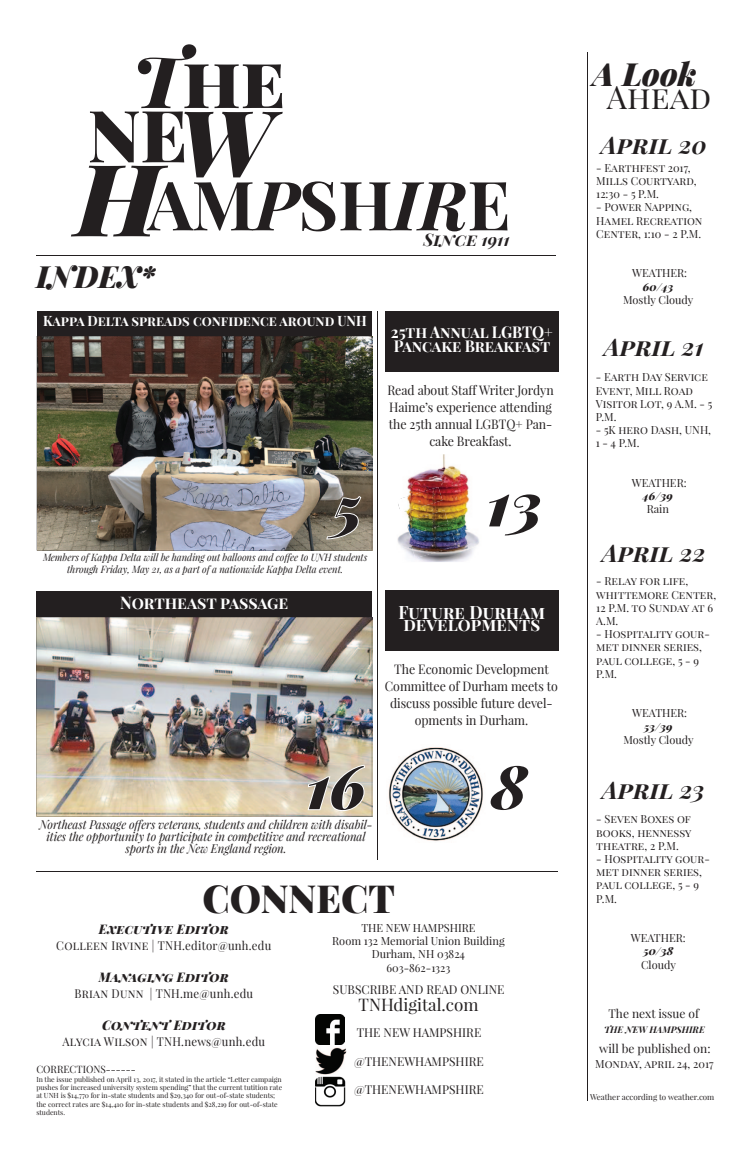
<style>
.page{position:relative;width:756px;height:1152px;background:#fff}
.page>*{position:absolute;margin:0;border:0;box-sizing:border-box;transform-origin:0 0}
.t1{font:900 72px/54.3px "Playfair Display SC";color:#231f20;text-align:right}
.t2{font:700 68px "Playfair Display SC";color:#231f20}
.t3{font:italic 900 60px "Playfair Display SC";color:#231f20}
.t4{font:900 38px "Playfair Display SC";color:#231f20}
.t5{font:italic 900 32px "Playfair Display";color:#231f20}
.t6{font:32px "Playfair Display SC";color:#231f20}
.t7{font:italic 900 30px "Playfair Display SC";color:#231f20}
.t8{font:italic 700 24px "Playfair Display SC";color:#231f20}
.t9{font:700 18px "Playfair Display SC";letter-spacing:.01em;color:#fff;scale:.95 1}
.t10{font:700 17px "Playfair Display SC";letter-spacing:-.005em;color:#fff;scale:.95 1}
.t11{font:17px "Playfair Display";color:#231f20}
.t12{font:italic 700 17px "Playfair Display SC";color:#231f20}
.t13{font:700 16px/14px "Playfair Display SC";letter-spacing:-.005em;color:#fff;scale:.95 1}
.t14{font:700 14px "Playfair Display SC";color:#fff;scale:.95 1}
.t15{font:13px/17px "Playfair Display";letter-spacing:-.005em;color:#231f20;text-align:center;scale:.95 1}
.t16{font:italic 900 13px "Playfair Display SC";letter-spacing:.02em;color:#231f20;scale:.95 1}
.t17{font:italic 12px/12px "Playfair Display";letter-spacing:-.005em;color:#231f20;text-align:center;scale:.95 1}
.t18{font:12px "Playfair Display";letter-spacing:.02em;color:#231f20;scale:.95 1}
.t19{font:12px "Playfair Display SC";color:#231f20}
.t20{font:12px "Playfair Display";color:#231f20}
.t21{font:11px/13.2px "Playfair Display SC";color:#231f20}
.t22{font:11px/13.2px "Playfair Display";color:#231f20;text-align:center}
.t23{font:italic 10px/12px "Playfair Display";letter-spacing:-.005em;color:#231f20;text-align:center;scale:.95 1}
.t24{font:10px "Playfair Display";color:#231f20}
.t25{font:italic 700 9px "Playfair Display SC";color:#231f20}
.t26{font:8px "Playfair Display";color:#231f20}
.t27{font:7px/8.4px "Playfair Display";color:#231f20}
.s1{font-style:italic}
.s2{font-style:italic;font-size:92px}
.s3{font-weight:900;font-style:italic;font-size:100px}
.s4{font-family:"Playfair Display SC"}
.s5{font-weight:900;font-style:italic}
</style>
<div class="page">
<hr style="left:36px;top:255px;width:519px;height:1px;background:#231f20">
<hr style="left:587px;top:52px;width:1px;height:1048px;background:#231f20">
<div style="left:38px;top:311px;width:334px;height:30px;background:#231f20"></div>
<div style="left:37px;top:591px;width:335px;height:26px;background:#231f20"></div>
<hr style="left:378px;top:311px;width:1px;height:549px;background:#231f20">
<div style="left:385px;top:311px;width:174px;height:61px;background:#231f20"></div>
<div style="left:385px;top:590px;width:174px;height:60px;background:#231f20"></div>
<hr style="left:37px;top:871px;width:521px;height:1px;background:#231f20">
<img style="left:315px;top:1015px;width:31px;height:92px">
<img style="left:37px;top:336px;width:335px;height:214px">
<svg style="left:325px;top:495px;width:38px;height:45px"></svg>
<img style="left:37px;top:617px;width:335px;height:199px">
<svg style="left:306px;top:764px;width:60px;height:48px"></svg>
<img style="left:397px;top:454px;width:82px;height:108px">
<img style="left:397px;top:487px;width:45px;height:26px">
<img style="left:406px;top:510px;width:42px;height:25px">
<img style="left:411px;top:533px;width:45px;height:25px">
<img style="left:388px;top:747px;width:95px;height:94px">
<p class="t1" style="left:88px;top:54px;width:199px"><span class="s1">T</span>he<br>NE<span class="s2">W</span></p>
<p class="t2" style="left:76px;top:163px;width:437px"><span class="s3">H</span>AM<span class="s1">P</span>SH<span class="s1">IR</span>E</p>
<p class="t12" style="left:423px;top:229px;width:88px">Since 1911</p>
<p class="t7" style="left:36px;top:258px;width:121px">INDEX*</p>
<p class="t14" style="left:43px;top:313px;width:342px">Kappa Delta spreads confidence around UNH</p>
<p class="t13" style="left:391px;top:325px;width:172px">25th Annual LGBTQ+<br>Pancake Breakfast</p>
<p class="t15" style="left:387px;top:381px;width:177px">Read about Staff Writer Jordyn<br>Haime’s experience attending the 25th annual LGBTQ+ Pan&shy;cake Breakfast.</p>
<p class="t3" style="left:333px;top:470px;width:30px">5</p>
<p class="t23" style="left:43px;top:551px;width:343px">Members of Kappa Delta will be handing out balloons and coffee to UNH students through Friday, May 21, as a part of a nationwide Kappa Delta event.</p>
<p class="t10" style="left:120px;top:593px;width:178px">Northeast passage</p>
<p class="t3" style="left:487px;top:467px;width:57px">13</p>
<p class="t9" style="left:398px;top:601px;width:156px">Future Durham</p>
<p class="t9" style="left:403px;top:613px;width:146px">developments</p>
<p class="t15" style="left:385px;top:661px;width:184px">The Economic Development<br>Committee of Durham meets to discuss possible future devel&shy;opments in Durham.</p>
<p class="t3" style="left:307px;top:750px;width:61px">16</p>
<p class="t17" style="left:40px;top:818px;width:352px">Northeast Passage offers veterans, students and children with disabil&shy;ities the opportunity to participate in competitive and recreational sports in the New England region.</p>
<p class="t3" style="left:491px;top:750px;width:37px">8</p>
<p class="t4" style="left:202px;top:875px;width:194px">CONNECT</p>
<p class="t22" style="left:332px;top:921px;width:174px">THE NEW HAMPSHIRE<br>Room 132 Memorial Union Building<br>Durham, NH 03824<br>603-862-1323</p>
<p class="t16" style="left:99px;top:921px;width:138px">Executive Editor</p>
<p class="t18" style="left:56px;top:938px;width:228px"><span class="s4">Colleen Irvine |</span> TNH.editor@unh.edu</p>
<p class="t16" style="left:99px;top:969px;width:138px">Managing Editor</p>
<p class="t18" style="left:74px;top:986px;width:190px"><span class="s4">Brian Dunn |</span> TNH.me@unh.edu</p>
<p class="t16" style="left:102px;top:1017px;width:131px">Content Editor</p>
<p class="t18" style="left:62px;top:1034px;width:215px"><span class="s4">Alycia Wilson |</span> TNH.news@unh.edu</p>
<p class="t19" style="left:333px;top:982px;width:173px">SUBSCRIBE AND READ ONLINE</p>
<p class="t11" style="left:358px;top:994px;width:122px">TNHdigital.com</p>
<p class="t19" style="left:357px;top:1025px;width:126px">THE NEW HAMPSHIRE</p>
<p class="t19" style="left:354px;top:1054px;width:131px">@THENEWHAMPSHIRE</p>
<p class="t19" style="left:354px;top:1083px;width:131px">@THENEWHAMPSHIRE</p>
<p class="t24" style="left:36px;top:1063px;width:101px">CORRECTIONS------</p>
<p class="t27" style="left:36px;top:1075px;width:247px">In the issue published on April 13, 2017, it stated in the article “Letter campaign pushes for increased university system spending” that the current tutition rate at UNH is $14,770 for in-state students and $29,340 for out-of-state students; the correct rates are $14,410 for in-state students and $28,219 for out-of-state students.</p>
<p class="t5" style="left:593px;top:52px;width:105px">A Look</p>
<p class="t6" style="left:607px;top:77px;width:106px">Ahead</p>
<p class="t8" style="left:601px;top:131px;width:107px">April 20</p>
<p class="t21" style="left:596px;top:161px;width:102px">- Earthfest 2017,<br>Mills Courtyard,<br>12:30 - 5 P.M.</p>
<p class="t21" style="left:596px;top:201px;width:108px">- Power Napping,<br>Hamel Recreation<br>Center, 1:10 - 2 P.M.</p>
<p class="t22" style="left:623px;top:267px;width:72px">WEATHER:<br><span class="s5">60/43<br></span>Mostly Cloudy</p>
<p class="t8" style="left:604px;top:332px;width:101px">April 21</p>
<p class="t21" style="left:596px;top:371px;width:118px">- Earth Day Service<br>Event, Mill Road<br>Visitor Lot, 9 A.M. - 5<br>P.M.</p>
<p class="t21" style="left:596px;top:424px;width:117px">- 5K hero Dash, UNH,<br>1 - 4 P.M.</p>
<p class="t22" style="left:632px;top:476px;width:56px">WEATHER:<br><span class="s5">46/39<br></span>Rain</p>
<p class="t8" style="left:602px;top:539px;width:105px">April 22</p>
<p class="t21" style="left:596px;top:575px;width:121px">- Relay for life, whittemore Center,<br>12 P.M. to Sunday at 6<br>A.M.</p>
<p class="t21" style="left:596px;top:627px;width:115px">- Hospitality gour&shy;met dinner series, paul college, 5 - 9<br>P.M.</p>
<p class="t22" style="left:623px;top:707px;width:72px">WEATHER:<br><span class="s5">53/39<br></span>Mostly Cloudy</p>
<p class="t8" style="left:602px;top:775px;width:104px">April 23</p>
<p class="t21" style="left:596px;top:813px;width:97px;text-align:justify">- Seven Boxes of books, hennessy theatre, 2 P.M.</p>
<p class="t21" style="left:596px;top:852px;width:115px">- Hospitality gour&shy;met dinner series, paul college, 5 - 9<br>P.M.</p>
<p class="t22" style="left:631px;top:931px;width:56px">WEATHER:<br><span class="s5">50/38<br></span>Cloudy</p>
<p class="t20" style="left:609px;top:1006px;width:92px">The next issue of</p>
<p class="t20" style="left:599px;top:1041px;width:113px">will be published on:</p>
<p class="t21" style="left:595px;top:1057px;width:120px">Monday, april 24, 2017</p>
<p class="t25" style="left:604px;top:1024px;width:102px">THE NEW HAMPSHIRE</p>
<p class="t26" style="left:590px;top:1092px;width:126px">Weather according to weather.com</p>
</div>
